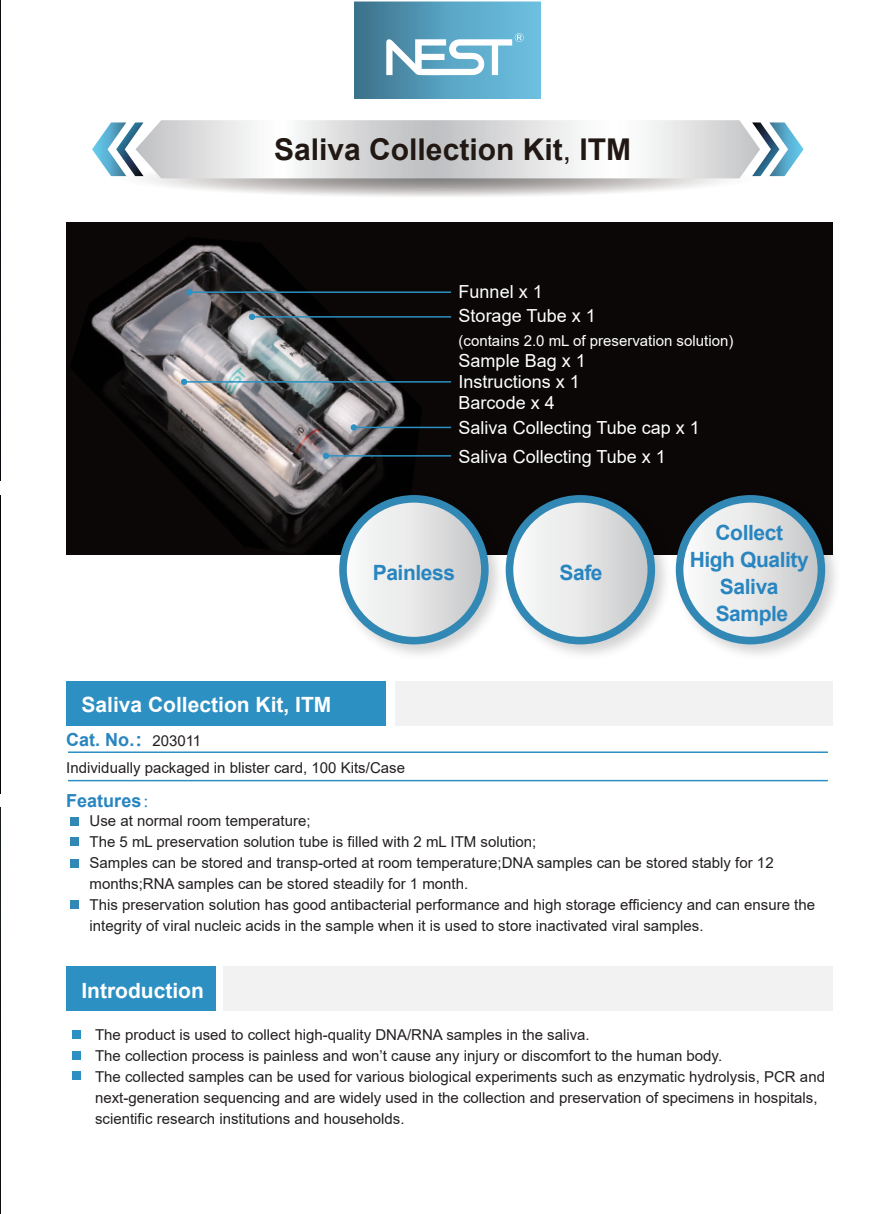
<style>
.page{position:relative;width:895px;height:1214px;background:#fff}
.page>*{position:absolute;margin:0;border:0;box-sizing:border-box;transform-origin:0 0}
.t1{font:700 30px "Arial";color:#211814}
.t2{font:700 21px/27px "Arial";letter-spacing:-.02em;color:#2885c0;text-align:center}
.t3{font:700 21px "Arial";color:#fff}
.t4{font:18px/21px "Arial";color:#fff}
.t5{font:700 18px "Arial";color:#2885c0}
.t6{font:15px/21px "Arial";color:#231f20}
.t7{font:15px "Arial";color:#fff}
.s1{font-weight:400}
.s2{font-family:"Microsoft Ya Hei"}
.s3{font-weight:400;font-size:15px;color:#231f20}
.s4{font-family:"Adobe Song Std";font-weight:300}
</style>
<div class="page">
<div style="left:66px;top:966px;width:150px;height:44px;background:#2d90c2"></div>
<div style="left:222px;top:966px;width:610px;height:44px;background:#f2f2f3"></div>
<div style="left:66px;top:681px;width:320px;height:44px;background:#2d90c2"></div>
<div style="left:395px;top:681px;width:437px;height:44px;background:#f2f2f3"></div>
<svg style="left:116px;top:159px;width:638px;height:39px"></svg>
<svg style="left:92px;top:120px;width:711px;height:58px"></svg>
<div style="left:72px;top:1030px;width:8px;height:8px;background:#2d90c2"></div>
<div style="left:72px;top:1051px;width:8px;height:8px;background:#2d90c2"></div>
<div style="left:72px;top:1071px;width:8px;height:9px;background:#2d90c2"></div>
<div style="left:66px;top:222px;width:766px;height:332px;background:#0b0707"></div>
<img style="left:87px;top:243px;width:335px;height:305px">
<div style="left:186px;top:289px;width:7px;height:6px;background:#2d90c2;border-radius:50%"></div>
<div style="left:181px;top:378px;width:6px;height:7px;background:#2d90c2;border-radius:50%"></div>
<svg style="left:249px;top:314px;width:6px;height:6px"></svg>
<hr style="left:189px;top:291px;width:262px;height:2px;background:#2d90c2">
<hr style="left:184px;top:381px;width:267px;height:1px;background:#2d90c2">
<hr style="left:252px;top:316px;width:199px;height:1px;background:#2d90c2">
<div style="left:350px;top:424px;width:7px;height:6px;background:#2d90c2;border-radius:50%"></div>
<hr style="left:355px;top:426px;width:96px;height:2px;background:#2d90c2">
<div style="left:323px;top:452px;width:6px;height:7px;background:#2d90c2;border-radius:50%"></div>
<hr style="left:324px;top:455px;width:127px;height:1px;background:#2d90c2">
<img style="left:331px;top:487px;width:167px;height:168px">
<svg style="left:343px;top:499px;width:142px;height:141px;background:#d8dee2"></svg>
<div style="left:339px;top:495px;width:149px;height:149px;border:8px solid #3288b5;border-radius:50%"></div>
<img style="left:498px;top:495px;width:170px;height:160px">
<svg style="left:509px;top:499px;width:142px;height:141px;background:#d8dee2"></svg>
<div style="left:505px;top:495px;width:150px;height:149px;border:8px solid #3288b5;border-radius:50%"></div>
<img style="left:668px;top:487px;width:168px;height:168px">
<svg style="left:679px;top:499px;width:142px;height:141px;background:#d8dee2"></svg>
<div style="left:675px;top:495px;width:150px;height:149px;border:8px solid #3288b5;border-radius:50%"></div>
<hr style="left:68px;top:751px;width:759px;height:2px;background:#2d90c2">
<hr style="left:68px;top:779px;width:759px;height:2px;background:#2d90c2">
<div style="left:70px;top:817px;width:9px;height:9px;background:#3288b5"></div>
<div style="left:70px;top:837px;width:9px;height:8px;background:#3288b5"></div>
<div style="left:70px;top:858px;width:9px;height:9px;background:#3288b5"></div>
<div style="left:70px;top:900px;width:9px;height:8px;background:#3288b5"></div>
<div style="left:355px;top:0;width:185px;height:99px;background:linear-gradient(to right,#3e7691,#70c7e9)"></div>
<svg style="left:386px;top:33px;width:137px;height:42px"></svg>
<img style="left:0;top:807px;width:1px;height:406px">
<hr style="left:0;top:0;width:1px;height:480px;background:#0e0d12">
<hr style="left:0;top:495px;width:1px;height:298px;background:#090506">
<h1 class="t1" style="left:274px;top:128px;width:358px">Saliva Collection Kit<span class="s1">,</span> ITM</h1>
<p class="t4" style="left:458px;top:279px;width:139px;line-height:23.7px">Funnel x 1<br>Storage Tube x 1</p>
<p class="t7" style="left:458px;top:330px;width:276px">(contains 2.0 mL of preservation solution)</p>
<p class="t4" style="left:458px;top:350px;width:129px">Sample Bag x 1<br>Instructions x 1<br>Barcode x 4</p>
<p class="t4" style="left:458px;top:413px;width:243px;line-height:28.7px">Saliva Collecting Tube cap x 1<br>Saliva Collecting Tube x 1</p>
<h2 class="t2" style="left:373px;top:559px;width:84px">Painless</h2>
<h2 class="t2" style="left:559px;top:559px;width:45px">Safe</h2>
<h2 class="t3" style="left:81px;top:689px;width:251px">Saliva Collection Kit, ITM</h2>
<h2 class="t2" style="left:689px;top:519px;width:121px">Collect<br>High Quality<br>Saliva<br>Sample</h2>
<p class="t5" style="left:66px;top:726px;width:136px">Cat. No.<span class="s2">：</span><span class="s3">203011</span></p>
<p class="t6" style="left:66px;top:756px;width:340px">Individually packaged in blister card, 100 Kits/Case</p>
<p class="t6" style="left:90px;top:810px;width:727px">Use at normal room temperature;<br>The 5 mL preservation solution tube is filled with 2 mL ITM solution;<br>Samples can be stored and transp-orted at room temperature;DNA samples can be stored stably for 12 months;RNA samples can be stored steadily for 1 month.<br>This preservation solution has good antibacterial performance and high storage efficiency and can ensure the integrity of viral nucleic acids in the sample when it is used to store inactivated viral samples.</p>
<p class="t5" style="left:66px;top:787px;width:95px">Features<span class="s4">：</span></p>
<h2 class="t3" style="left:81px;top:975px;width:124px">Introduction</h2>
<p class="t6" style="left:95px;top:1024px;width:731px">The product is used to collect high-quality DNA/RNA samples in the saliva.<br>The collection process is painless and won’t cause any injury or discomfort to the human body.<br>The collected samples can be used for various biological experiments such as enzymatic hydrolysis, PCR and next-generation sequencing and are widely used in the collection and preservation of specimens in hospitals, scientific research institutions and households.</p>
</div>
